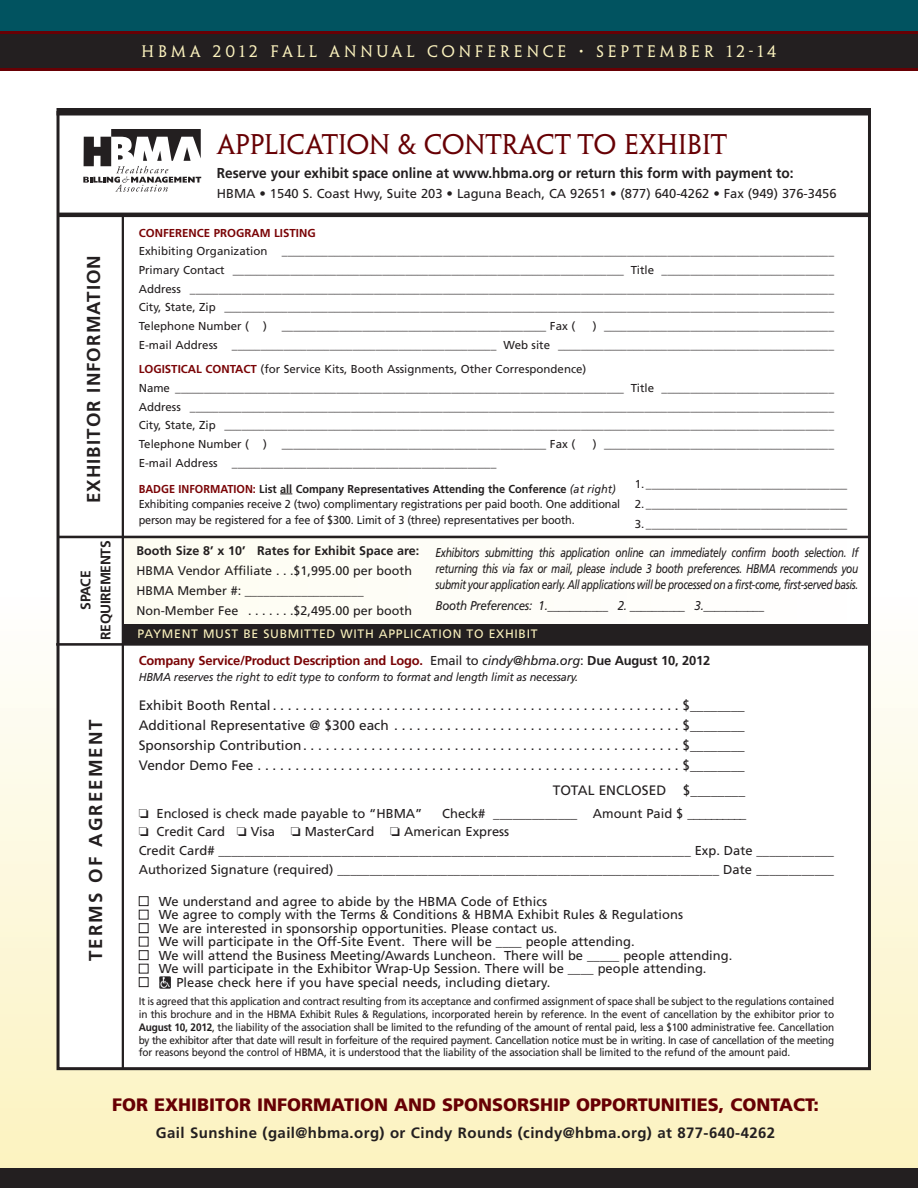
<style>
.page{position:relative;width:918px;height:1188px;background:#fff}
.page>*{position:absolute;margin:0;border:0;box-sizing:border-box;transform-origin:0 0}
.t1{font:25.5px "Penumbra Serif Std";color:#670004}
.t2{font:700 18.75px "Frutiger";letter-spacing:.055em;color:#231f20}
.t3{font:700 18.75px "Frutiger";letter-spacing:.11em;color:#231f20}
.t4{font:900 18px "Frutiger";color:#670004}
.t5{font:700 15px "Frutiger";letter-spacing:.03em;color:#231f20}
.t6{font:15px "Penumbra Serif Std";letter-spacing:.26em;color:#fbf2be}
.t7{font:700 14.4px "Frutiger";color:#231f20;scale:.95 1}
.t8{font:700 13.95px/20px "Frutiger";letter-spacing:-.03em;color:#231f20;text-align:center}
.t9{font:13.65px/20.1px "Frutiger";color:#231f20;text-align:justify}
.t10{font:12.9px/18.8px "Frutiger";color:#231f20}
.t11{font:700 12.9px "Frutiger";letter-spacing:-.015em;color:#7a0406}
.t12{font:italic 12.75px/15.8px "Frutiger";letter-spacing:-.035em;color:#231f20;text-align:justify;scale:.8 1}
.t13{font:italic 12.75px "Frutiger";letter-spacing:-.035em;color:#231f20;scale:.9 1}
.t14{font:12.6px/19.8px "Frutiger";color:#231f20}
.t15{font:700 12.6px "Frutiger";color:#231f20}
.t16{font:12.15px "Frutiger";letter-spacing:.055em;color:#fbf2be}
.t17{font:11.55px/18.8px "Frutiger";color:#231f20;text-align:justify}
.t18{font:11.55px/15.8px "Frutiger";color:#231f20;scale:.95 1}
.t19{font:italic 11.55px "Frutiger";letter-spacing:-.015em;color:#231f20;scale:.95 1}
.t20{font:700 11.55px "Frutiger";color:#7a0406}
.t21{font:10.8px/12.8px "Frutiger";letter-spacing:-.015em;color:#231f20;text-align:justify;scale:.93 1}
.s1{font-weight:700;color:#7a0406}
.s2{font-weight:700}
.s3{font-style:italic}
.s4{font-weight:400;color:#231f20}
.s5{font-weight:400;font-style:italic;color:#231f20}
.s6{color:#231f20}
.s7{color:#fff}
</style>
<div class="page">
<div style="left:0;top:598px;width:918px;height:579px;background:linear-gradient(to bottom,#f7f7f6,#f9f0bc)"></div>
<div style="left:0;top:0;width:918px;height:53px;background:#015360"></div>
<svg style="left:0;top:31px;width:918px;height:40px;background:#5d0408"></svg>
<div style="left:0;top:34px;width:918px;height:33px;background:#231f20"></div>
<div style="left:0;top:1168px;width:918px;height:20px;background:#231f20"></div>
<div style="left:58px;top:112px;width:811px;height:957px;background:#fff"></div>
<div style="left:57px;top:108px;width:814px;height:8px;border:3px solid #231f20"></div>
<svg style="left:280px;top:494px;width:12px;height:1px"></svg>
<div style="left:122px;top:536px;width:743px;height:101px;background:#fefdf7"></div>
<hr style="left:122px;top:214px;width:2px;height:854px;background:#231f20">
<hr style="left:58px;top:536px;width:812px;height:2px;background:#231f20">
<hr style="left:56px;top:643px;width:815px;height:3px;background:#231f20">
<hr style="left:58px;top:213px;width:813px;height:4px;background:#231f20">
<svg style="left:159px;top:976px;width:12px;height:13px"></svg>
<svg style="left:159px;top:977px;width:11px;height:11px"></svg>
<div style="left:123px;top:624px;width:746px;height:20px;background:#231f20"></div>
<svg style="left:83px;top:129px;width:118px;height:63px"></svg>
<p class="t6" style="left:142px;top:43px;width:636px">HBMA 2012 FALL ANNUAL CONFERENCE • SEPTEMBER 12-14</p>
<h2 class="t2" style="left:86px;top:503px;width:250px;rotate:-90deg">EXHIBITOR INFORMATION</h2>
<h1 class="t1" style="left:217px;top:130px;width:512px">APPLICATION &amp; CONTRACT TO EXHIBIT</h1>
<p class="t7" style="left:217px;top:167px;width:609px">Reserve your exhibit space online at www.hbma.org or return this form with payment to:</p>
<p class="t10" style="left:217px;top:186px;width:621px">HBMA • 1540 S. Coast Hwy, Suite 203 • Laguna Beach, CA 92651 • (877) 640-4262 • Fax (949) 376-3456</p>
<p class="t20" style="left:139px;top:229px;width:179px">CONFERENCE PROGRAM LISTING</p>
<p class="t17" style="left:139px;top:243px;width:130px">Exhibiting Organization</p>
<p class="t17" style="left:139px;top:243px;width:697px;text-indent:143px">________________________________________________________________________________________________ Primary Contact ____________________________________________________________________ Title ______________________________ Address ________________________________________________________________________________________________________________ City, State, Zip __________________________________________________________________________________________________________ Telephone Number ( )</p>
<p class="t17" style="left:139px;top:318px;width:697px;text-align:right">) ________________________________________<br>E-mail Address ______________________________________________ Web site ________________________________________________</p>
<p class="t17" style="left:139px;top:361px;width:697px;text-align:left"><span class="s1">LOGISTICAL CONTACT</span> (for Service Kits, Booth Assignments, Other Correspondence)<br>Name ______________________________________________________________________________ Title ______________________________ Address ________________________________________________________________________________________________________________ City, State, Zip __________________________________________________________________________________________________________ Telephone Number ( )</p>
<p class="t17" style="left:282px;top:318px;width:295px">______________________________________________ Fax (</p>
<p class="t17" style="left:282px;top:436px;width:295px">______________________________________________ Fax (</p>
<p class="t17" style="left:593px;top:436px;width:243px">) ________________________________________</p>
<p class="t17" style="left:139px;top:454px;width:359px">E-mail Address ______________________________________________</p>
<p class="t18" style="left:139px;top:482px;width:508px"><span class="s1">BADGE INFORMATION:</span> <span class="s2">List all Company Representatives Attending the Conference</span> <span class="s3">(at right)<br></span>Exhibiting companies receive 2 (two) complimentary registrations per paid booth. One additional person may be registered for a fee of $300. Limit of 3 (three) representatives per booth.</p>
<p class="t17" style="left:635px;top:476px;width:214px">1. ___________________________________</p>
<p class="t17" style="left:635px;top:496px;width:214px">2. ___________________________________</p>
<p class="t17" style="left:635px;top:516px;width:214px">3. ___________________________________</p>
<p class="t8" style="left:77px;top:640px;width:101px;rotate:-90deg">SPACE<br>REQUIREMENTS</p>
<p class="t15" style="left:136px;top:546px;width:284px">Booth Size 8’ x 10’ Rates for Exhibit Space are:</p>
<p class="t12" style="left:436px;top:546px;width:530px">Exhibitors submitting this application online can immediately confirm booth selection. If returning this via fax or mail, please include 3 booth preferences. HBMA recommends you submit your application early. All applications will be processed on a first-come, first-served basis.</p>
<p class="t13" style="left:436px;top:601px;width:367px">Booth Preferences: 1.___________ 2. __________ 3.___________</p>
<p class="t16" style="left:138px;top:629px;width:401px">PAYMENT MUST BE SUBMITTED WITH APPLICATION TO EXHIBIT</p>
<p class="t14" style="left:136px;top:562px;width:277px">HBMA Vendor Affiliate . . .$1,995.00 per booth<br>HBMA Member #: ___________________<br>Non-Member Fee . . . . . . .$2,495.00 per booth</p>
<h2 class="t3" style="left:88px;top:961px;width:243px;rotate:-90deg">TERMS OF AGREEMENT</h2>
<p class="t11" style="left:139px;top:655px;width:573px">Company Service/Product Description and Logo. <span class="s4">Email to</span> <span class="s5">cindy@hbma.org</span><span class="s4">:</span> <span class="s6">Due August 10, 2012</span></p>
<p class="t19" style="left:139px;top:672px;width:464px">HBMA reserves the right to edit type to conform to format and length limit as necessary.</p>
<p class="t9" style="left:139px;top:696px;width:608px">Exhibit Booth Rental . . . . . . . . . . . . . . . . . . . . . . . . . . . . . . . . . . . . . . . . . . . . . . . . . . . . . . $________ Additional Representative @ $300 each . . . . . . . . . . . . . . . . . . . . . . . . . . . . . . . . . . . . . . $________ Sponsorship Contribution. . . . . . . . . . . . . . . . . . . . . . . . . . . . . . . . . . . . . . . . . . . . . . . . . . $________ Vendor Demo Fee . . . . . . . . . . . . . . . . . . . . . . . . . . . . . . . . . . . . . . . . . . . . . . . . . . . . . . . . $________</p>
<p class="t9" style="left:553px;top:781px;width:194px">TOTAL ENCLOSED $________</p>
<p class="t10" style="left:139px;top:805px;width:285px">❏ Enclosed is check made payable to “HBMA”</p>
<p class="t10" style="left:139px;top:805px;width:697px;text-indent:304px">Check# _____________ Amount Paid $ __________<br>❏ Credit Card ❏ Visa ❏ MasterCard ❏ American Express<br>Credit Card# _________________________________________________________________________ Exp. Date ____________ Authorized Signature (required) ___________________________________________________________ Date ____________</p>
<p class="t10" style="left:139px;top:893px;width:410px"><span class="s7">■</span> We understand and agree to abide by the HBMA Code of Ethics</p>
<p class="t10" style="left:139px;top:906px;width:546px"><span class="s7">■</span> We agree to comply with the Terms &amp; Conditions &amp; HBMA Exhibit Rules &amp; Regulations</p>
<p class="t10" style="left:139px;top:920px;width:420px"><span class="s7">■</span> We are interested in sponsorship opportunities. Please contact us.</p>
<p class="t10" style="left:139px;top:933px;width:497px"><span class="s7">■</span> We will participate in the Off-Site Event. There will be ____ people attending.</p>
<p class="t10" style="left:139px;top:947px;width:595px"><span class="s7">■</span> We will attend the Business Meeting/Awards Luncheon. There will be _____ people attending.</p>
<p class="t10" style="left:139px;top:960px;width:569px"><span class="s7">■</span> We will participate in the Exhibitor Wrap-Up Session. There will be ____ people attending.</p>
<p class="t10" style="left:139px;top:974px;width:413px"><span class="s7">■</span> Please check here if you have special needs, including dietary.</p>
<p class="t21" style="left:139px;top:996px;width:749px">It is agreed that this application and contract resulting from its acceptance and confirmed assignment of space shall be subject to the regulations contained in this brochure and in the HBMA Exhibit Rules &amp; Regulations, incorporated herein by reference. In the event of cancellation by the exhibitor prior to <span class="s2">August 10, 2012</span>, the liability of the association shall be limited to the refunding of the amount of rental paid, less a $100 administrative fee. Cancellation by the exhibitor after that date will result in forfeiture of the required payment. Cancellation notice must be in writing. In case of cancellation of the meeting for reasons beyond the control of HBMA, it is understood that the liability of the association shall be limited to the refund of the amount paid.</p>
<h3 class="t4" style="left:112px;top:1098px;width:709px">FOR EXHIBITOR INFORMATION AND SPONSORSHIP OPPORTUNITIES, CONTACT:</h3>
<p class="t5" style="left:156px;top:1127px;width:621px">Gail Sunshine (gail@hbma.org) or Cindy Rounds (cindy@hbma.org) at 877-640-4262</p>
</div>
